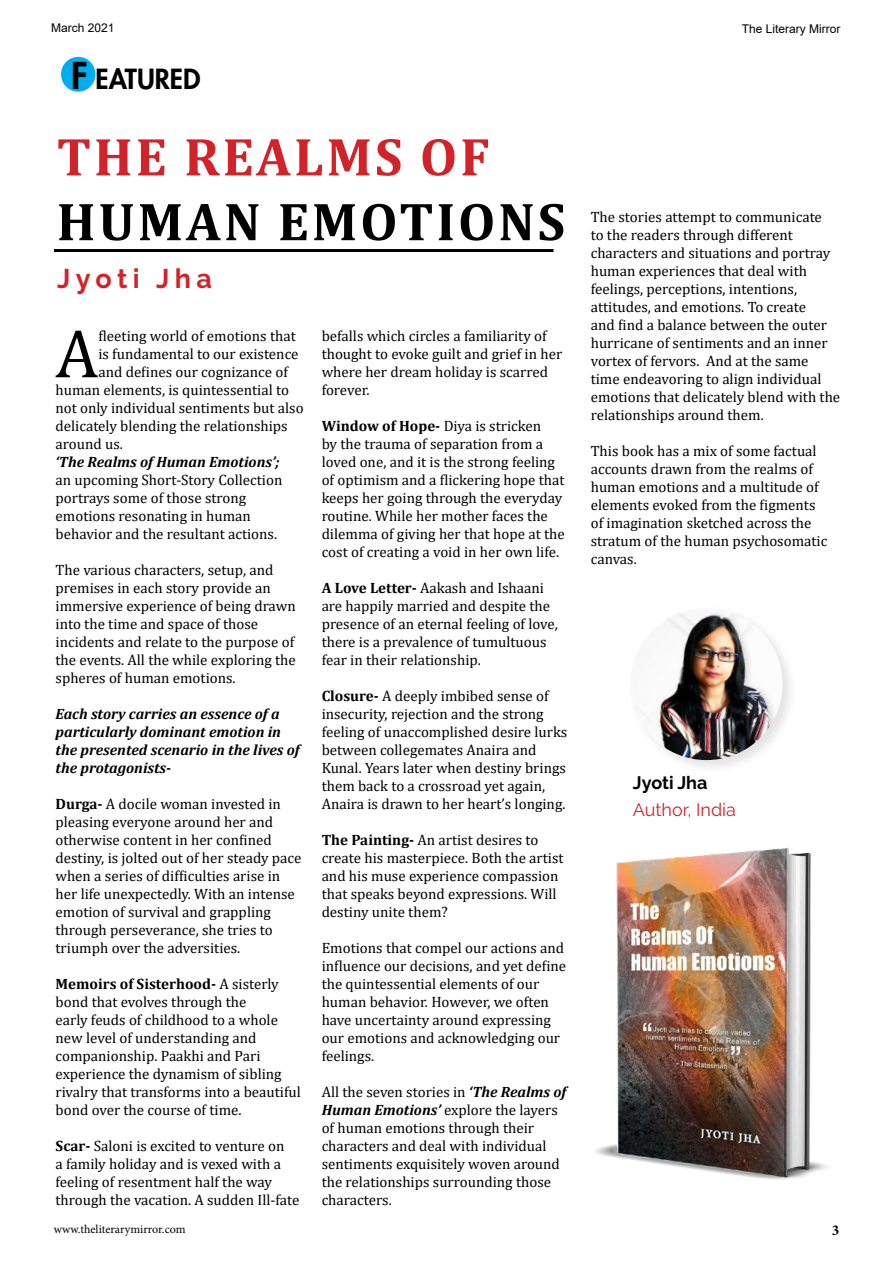
<style>
.page{position:relative;width:893px;height:1263px;background:#fff}
.page>*{position:absolute;margin:0;border:0;box-sizing:border-box;transform-origin:0 0}
.t1{font:69px "Cambria";color:#000}
.t2{font:700 54px "Cambria";letter-spacing:.05em;color:#000}
.t3{font:700 54px "Cambria";letter-spacing:.05em;color:#d2232a}
.t4{font:800 27px "Futura LT";color:#000}
.t5{font:700 27px "Raleway";letter-spacing:.2em;color:#d2232a}
.t6{font:18px "Raleway";color:#d2232a}
.t7{font:700 18px "Raleway";color:#000}
.t8{font:15px/18px "Cambria";color:#000}
.t9{font:italic 700 15px/18px "Cambria";color:#000}
.t10{font:700 15px "Minion Pro";color:#000}
.t11{font:12px "Arial";color:#000}
.t12{font:12px "Minion Pro";color:#000}
.s1{font-size:36px}
.s2{font-weight:700}
.s3{font-weight:700;font-style:italic}
</style>
<div class="page">
<div style="left:61px;top:57px;width:34px;height:35px;background:#00aeef;border-radius:50%"></div>
<img style="left:595px;top:847px;width:233px;height:333px">
<div style="left:627px;top:605px;width:171px;height:170px;background:#000;opacity:.11"></div>
<img style="left:631px;top:608px;width:151px;height:152px;border-radius:76px">
<hr style="left:54px;top:249px;width:500px;height:3px;background:#000">
<p class="t11" style="left:51px;top:20px;width:65px">March 2021</p>
<p class="t11" style="left:742px;top:20px;width:100px">The Literary Mirror</p>
<h3 class="t4" style="left:71px;top:61px;width:131px"><span class="s1">F</span> EATURED</h3>
<h2 class="t3" style="left:57px;top:119px;width:435px">THE REALMS OF</h2>
<h2 class="t2" style="left:57px;top:184px;width:510px">HUMAN EMOTIONS</h2>
<h3 class="t5" style="left:57px;top:257px;width:157px">Jyoti Jha</h3>
<h1 class="t1" style="left:55px;top:313px;width:44px">A</h1>
<p class="t8" style="left:98px;top:327px;width:199px">fleeting world of emotions that</p>
<p class="t8" style="left:98px;top:345px;width:202px">is fundamental to our existence</p>
<p class="t8" style="left:98px;top:363px;width:191px">and defines our cognizance of</p>
<p class="t8" style="left:56px;top:381px;width:235px">human elements, is quintessential to</p>
<p class="t8" style="left:56px;top:399px;width:250px">not only individual sentiments but also</p>
<p class="t8" style="left:56px;top:417px;width:234px">delicately blending the relationships</p>
<p class="t8" style="left:56px;top:435px;width:69px">around us.</p>
<p class="t9" style="left:56px;top:453px;width:226px">‘The Realms of Human Emotions’;</p>
<p class="t8" style="left:56px;top:471px;width:228px">an upcoming Short-Story Collection portrays some of those strong emotions resonating in human behavior and the resultant actions.</p>
<p class="t8" style="left:56px;top:561px;width:242px">The various characters, setup, and premises in each story provide an immersive experience of being drawn into the time and space of those incidents and relate to the purpose of the events. All the while exploring the spheres of human emotions.</p>
<p class="t9" style="left:56px;top:705px;width:246px">Each story carries an essence of a particularly dominant emotion in the presented scenario in the lives of the protagonists-</p>
<p class="t8" style="left:56px;top:795px;width:247px"><span class="s2">Durga-</span> A docile woman invested in pleasing everyone around her and otherwise content in her confined destiny, is jolted out of her steady pace when a series of difficulties arise in her life unexpectedly. With an intense emotion of survival and grappling through perseverance, she tries to triumph over the adversities.</p>
<p class="t8" style="left:56px;top:975px;width:247px"><span class="s2">Memoirs of Sisterhood-</span> A sisterly bond that evolves through the<br>early feuds of childhood to a whole new level of understanding and companionship. Paakhi and Pari experience the dynamism of sibling rivalry that transforms into a beautiful bond over the course of time.</p>
<p class="t8" style="left:56px;top:1137px;width:245px"><span class="s2">Scar-</span> Saloni is excited to venture on<br>a family holiday and is vexed with a feeling of resentment half the way through the vacation. A sudden Ill-fate</p>
<p class="t8" style="left:322px;top:327px;width:242px">befalls which circles a familiarity of thought to evoke guilt and grief in her where her dream holiday is scarred forever.</p>
<p class="t8" style="left:322px;top:417px;width:245px"><span class="s2">Window of Hope-</span> Diya is stricken<br>by the trauma of separation from a loved one, and it is the strong feeling of optimism and a flickering hope that keeps her going through the everyday routine. While her mother faces the dilemma of giving her that hope at the cost of creating a void in her own life.</p>
<p class="t8" style="left:322px;top:579px;width:238px"><span class="s2">A Love Letter-</span> Aakash and Ishaani are happily married and despite the presence of an eternal feeling of love, there is a prevalence of tumultuous fear in their relationship.</p>
<p class="t8" style="left:322px;top:687px;width:247px"><span class="s2">Closure-</span> A deeply imbibed sense of insecurity, rejection and the strong feeling of unaccomplished desire lurks between collegemates Anaira and Kunal. Years later when destiny brings them back to a crossroad yet again, Anaira is drawn to her heart’s longing.</p>
<p class="t8" style="left:322px;top:831px;width:243px"><span class="s2">The Painting-</span> An artist desires to create his masterpiece. Both the artist and his muse experience compassion that speaks beyond expressions. Will destiny unite them?</p>
<p class="t8" style="left:322px;top:939px;width:246px">Emotions that compel our actions and influence our decisions, and yet define the quintessential elements of our human behavior. However, we often have uncertainty around expressing our emotions and acknowledging our feelings.</p>
<p class="t8" style="left:322px;top:1083px;width:246px">All the seven stories in <span class="s3">‘The Realms of<br>Human Emotions’</span> explore the layers of human emotions through their characters and deal with individual sentiments exquisitely woven around the relationships surrounding those characters.</p>
<p class="t8" style="left:591px;top:207px;width:251px">The stories attempt to communicate<br>to the readers through different characters and situations and portray human experiences that deal with feelings, perceptions, intentions, attitudes, and emotions. To create<br>and find a balance between the outer hurricane of sentiments and an inner vortex of fervors. And at the same time endeavoring to align individual emotions that delicately blend with the relationships around them.</p>
<p class="t8" style="left:591px;top:441px;width:238px">This book has a mix of some factual accounts drawn from the realms of human emotions and a multitude of elements evoked from the figments of imagination sketched across the stratum of the human psychosomatic canvas.</p>
<p class="t7" style="left:633px;top:769px;width:76px">Jyoti Jha</p>
<p class="t6" style="left:633px;top:795px;width:104px">Author, India</p>
<p class="t12" style="left:54px;top:1221px;width:133px">www.theliterarymirror.com</p>
<p class="t10" style="left:832px;top:1220px;width:9px">3</p>
</div>
